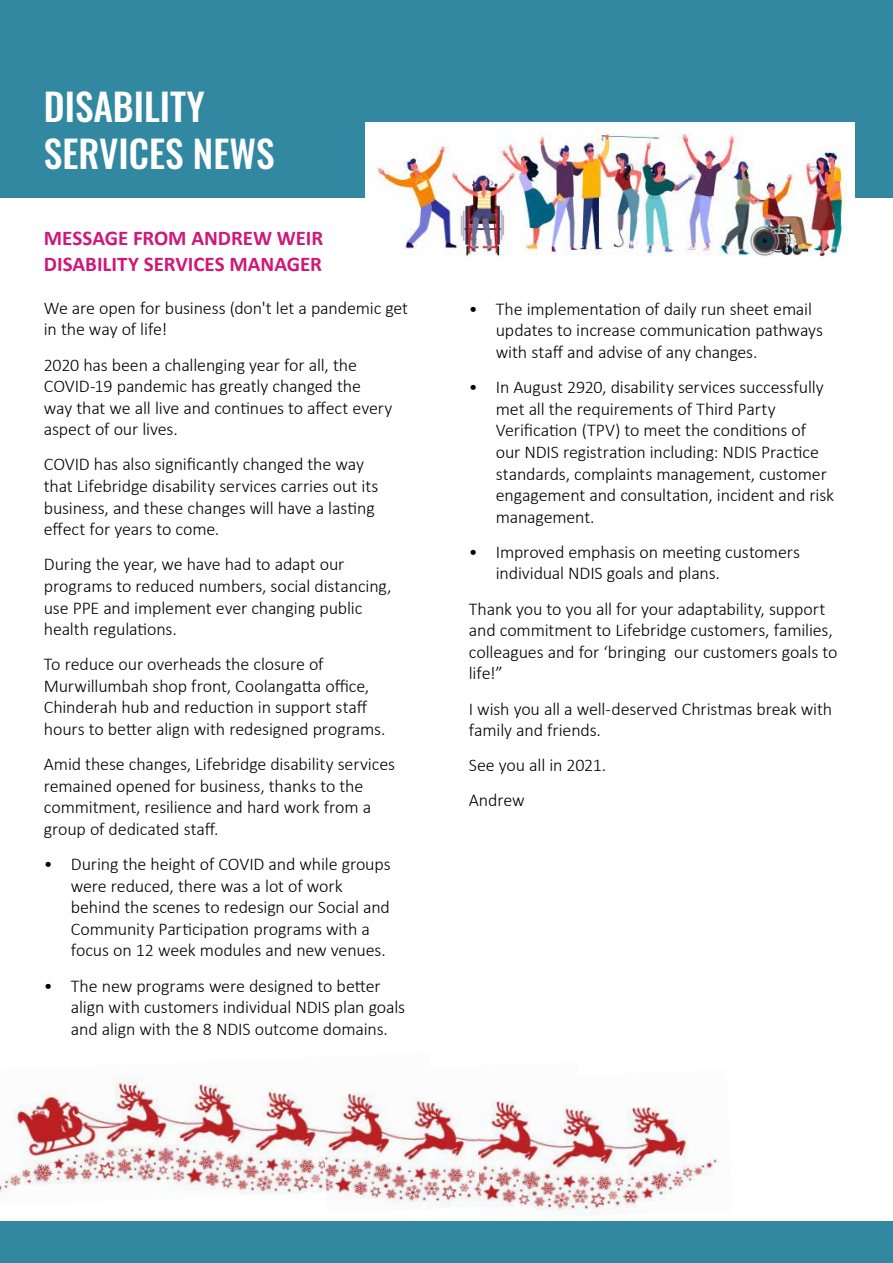
<style>
.page{position:relative;width:893px;height:1263px;background:#fff}
.page>*{position:absolute;margin:0;border:0;box-sizing:border-box;transform-origin:0 0}
.t1{font:500 37.5px/47.5px "Oswald";color:#fff}
.t2{font:700 21px/25.2px "Calibri";color:#cf1878}
.t3{font:300 18px/21.6px "Calibri";letter-spacing:-.01em;color:#000}
</style>
<div class="page">
<div style="left:0;top:0;width:893px;height:197px;background:#3288a1"></div>
<img style="left:365px;top:122px;width:489px;height:135px">
<img style="left:0;top:1076px;width:321px;height:120px">
<img style="left:321px;top:1093px;width:154px;height:115px">
<img style="left:475px;top:1101px;width:243px;height:116px">
<div style="left:0;top:1221px;width:893px;height:42px;background:#3288a1"></div>
<h1 class="t1" style="left:44px;top:85px;width:232px">DISABILITY<br>SERVICES NEWS</h1>
<p class="t2" style="left:44px;top:226px;width:281px">MESSAGE FROM ANDREW WEIR<br>DISABILITY SERVICES MANAGER</p>
<p class="t3" style="left:44px;top:297px;width:366px">We are open for business (don't let a pandemic get in the way of life!</p>
<p class="t3" style="left:44px;top:354px;width:350px">2020 has been a challenging year for all, the COVID-19 pandemic has greatly changed the way that we all live and continues to affect every aspect of our lives.</p>
<p class="t3" style="left:44px;top:453px;width:336px">COVID has also significantly changed the way that Lifebridge disability services carries out its business, and these changes will have a lasting effect for years to come.</p>
<p class="t3" style="left:44px;top:553px;width:349px">During the year, we have had to adapt our programs to reduced numbers, social distancing, use PPE and implement ever changing public health regulations.</p>
<p class="t3" style="left:44px;top:653px;width:343px">To reduce our overheads the closure of Murwillumbah shop front, Coolangatta office, Chinderah hub and reduction in support staff hours to better align with redesigned programs.</p>
<p class="t3" style="left:44px;top:753px;width:353px">Amid these changes, Lifebridge disability services remained opened for business, thanks to the commitment, resilience and hard work from a group of dedicated staff.</p>
<p class="t3" style="left:71px;top:853px;width:321px;text-indent:-27px">• During the height of COVID and while groups were reduced, there was a lot of work behind the scenes to redesign our Social and Community Participation programs with a focus on 12 week modules and new venues.</p>
<p class="t3" style="left:71px;top:975px;width:336px;text-indent:-27px">• The new programs were designed to better align with customers individual NDIS plan goals and align with the 8 NDIS outcome domains.</p>
<p class="t3" style="left:496px;top:298px;width:329px;text-indent:-27px">• The implementation of daily run sheet email updates to increase communication pathways with staff and advise of any changes.</p>
<p class="t3" style="left:496px;top:376px;width:340px;text-indent:-27px">• In August 2920, disability services successfully met all the requirements of Third Party Verification (TPV) to meet the conditions of our NDIS registration including: NDIS Practice standards, complaints management, customer engagement and consultation, incident and risk management.</p>
<p class="t3" style="left:496px;top:541px;width:306px;text-indent:-27px">• Improved emphasis on meeting customers individual NDIS goals and plans.</p>
<p class="t3" style="left:469px;top:598px;width:370px">Thank you to you all for your adaptability, support and commitment to Lifebridge customers, families, colleagues and for ‘bringing our customers goals to life!”</p>
<p class="t3" style="left:469px;top:697px;width:365px">I wish you all a well-deserved Christmas break with family and friends.</p>
<p class="t3" style="left:469px;top:747px;width:139px;line-height:35.1px">See you all in 2021.<br>Andrew</p>
</div>
